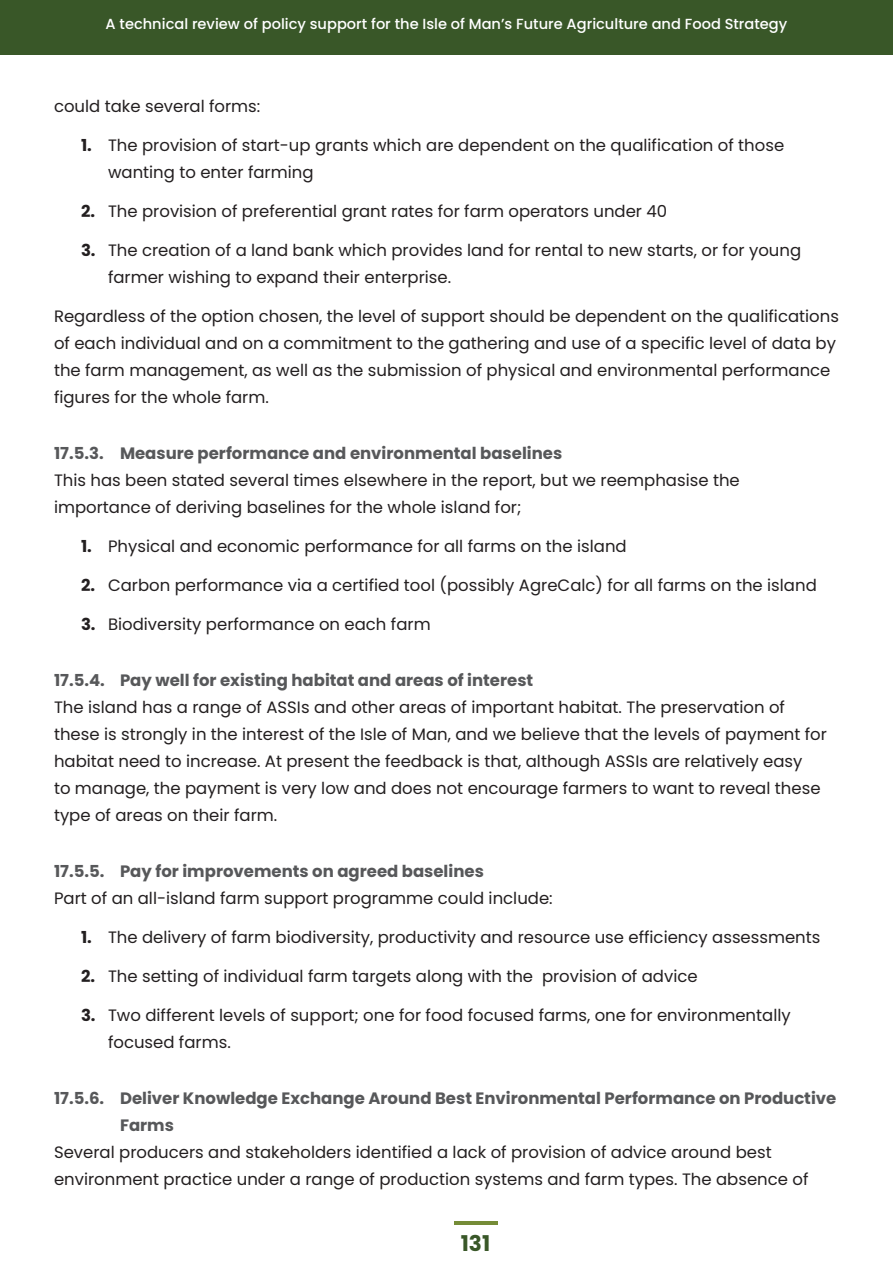
<style>
.page{position:relative;width:893px;height:1263px;background:#fff}
.page>*{position:absolute;margin:0;border:0;box-sizing:border-box;transform-origin:0 0}
.t1{font:700 21.75px "Poppins";color:#395728}
.t2{font:16.5px/27px "Poppins";color:#231f20}
.t3{font:700 16.5px/27px "Poppins";color:#57585a}
.t4{font:500 14.55px "Poppins";color:#fff}
.s1{font-weight:700}
</style>
<div class="page">
<div style="left:0;top:0;width:893px;height:54px;background:#395728"></div>
<hr style="left:454px;top:1221px;width:43px;height:3px;background:#758c37">
<p class="t4" style="left:106px;top:16px;width:683px">A technical review of policy support for the Isle of Man’s Future Agriculture and Food Strategy</p>
<p class="t2" style="left:54px;top:93px;width:208px">could take several forms:</p>
<p class="t2" style="left:108px;top:132px;width:678px;text-indent:-27px"><span class="s1">1.</span> The provision of start-up grants which are dependent on the qualification of those wanting to enter farming</p>
<p class="t2" style="left:81px;top:198px;width:588px"><span class="s1">2.</span> The provision of preferential grant rates for farm operators under 40</p>
<p class="t2" style="left:108px;top:237px;width:695px;text-indent:-27px"><span class="s1">3.</span> The creation of a land bank which provides land for rental to new starts, or for young farmer wishing to expand their enterprise.</p>
<p class="t2" style="left:54px;top:303px;width:786px">Regardless of the option chosen, the level of support should be dependent on the qualifications of each individual and on a commitment to the gathering and use of a specific level of data by the farm management, as well as the submission of physical and environmental performance figures for the whole farm.</p>
<p class="t3" style="left:54px;top:440px;width:510px">17.5.3. Measure performance and environmental baselines</p>
<p class="t2" style="left:54px;top:467px;width:687px">This has been stated several times elsewhere in the report, but we reemphasise the importance of deriving baselines for the whole island for;</p>
<p class="t2" style="left:81px;top:533px;width:547px"><span class="s1">1.</span> Physical and economic performance for all farms on the island</p>
<p class="t2" style="left:81px;top:572px;width:737px"><span class="s1">2.</span> Carbon performance via a certified tool (possibly AgreCalc) for all farms on the island</p>
<p class="t2" style="left:81px;top:611px;width:351px"><span class="s1">3.</span> Biodiversity performance on each farm</p>
<p class="t3" style="left:54px;top:667px;width:481px">17.5.4. Pay well for existing habitat and areas of interest</p>
<p class="t2" style="left:54px;top:694px;width:774px">The island has a range of ASSIs and other areas of important habitat. The preservation of these is strongly in the interest of the Isle of Man, and we believe that the levels of payment for habitat need to increase. At present the feedback is that, although ASSIs are relatively easy<br>to manage, the payment is very low and does not encourage farmers to want to reveal these type of areas on their farm.</p>
<p class="t3" style="left:54px;top:858px;width:431px">17.5.5. Pay for improvements on agreed baselines</p>
<p class="t2" style="left:54px;top:885px;width:500px">Part of an all-island farm support programme could include:</p>
<p class="t2" style="left:81px;top:924px;width:741px"><span class="s1">1.</span> The delivery of farm biodiversity, productivity and resource use efficiency assessments</p>
<p class="t2" style="left:81px;top:963px;width:618px"><span class="s1">2.</span> The setting of individual farm targets along with the provision of advice</p>
<p class="t2" style="left:108px;top:1002px;width:684px;text-indent:-27px"><span class="s1">3.</span> Two different levels of support; one for food focused farms, one for environmentally focused farms.</p>
<p class="t3" style="left:120px;top:1085px;width:718px;text-indent:-66px">17.5.6. Deliver Knowledge Exchange Around Best Environmental Performance on Productive<br>Farms</p>
<p class="t2" style="left:54px;top:1139px;width:756px">Several producers and stakeholders identified a lack of provision of advice around best environment practice under a range of production systems and farm types. The absence of</p>
<h1 class="t1" style="left:461px;top:1231px;width:31px">131</h1>
</div>
